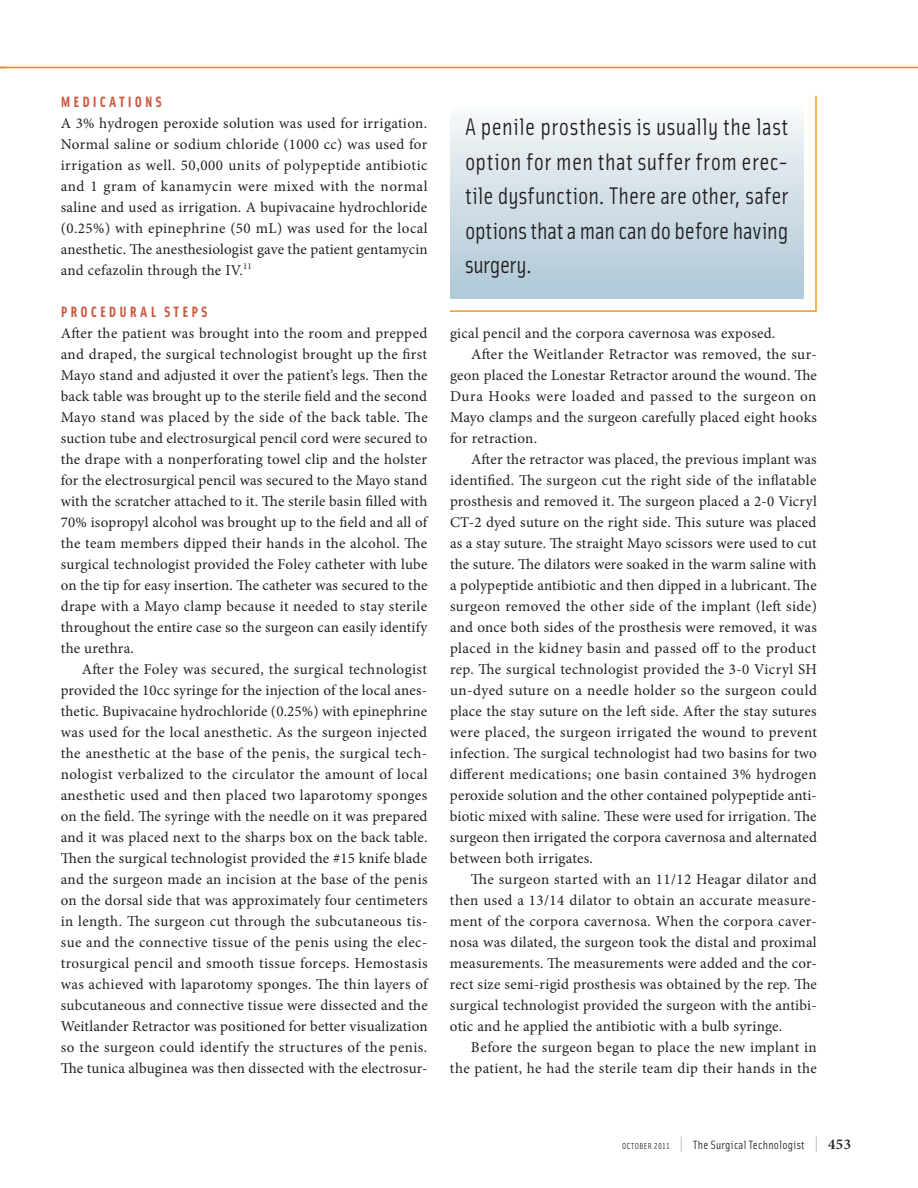
<style>
.page{position:relative;width:918px;height:1188px;background:#fff}
.page>*{position:absolute;margin:0;border:0;box-sizing:border-box;transform-origin:0 0}
.t1{font:24px/34.5px "Solex Regular Lining";letter-spacing:-.005em;color:#231f20;text-align:justify}
.t2{font:15px/21px "Minion Pro";letter-spacing:.015em;color:#231f20;text-align:justify}
.t3{font:15px "Minion Pro";letter-spacing:.035em;color:#231f20}
.t4{font:15px "Minion Pro";letter-spacing:.04em;color:#231f20}
.t5{font:15px "Solex Bold Lining";letter-spacing:.205em;color:#cb583e}
.t6{font:12px "Solex";letter-spacing:.025em;color:#231f20}
.s1{font-family:"Solex Regular Lining";font-size:8.7px}
.s2{font-family:"Solex Regular Lining";font-size:19.5px;color:#939598}
.s3{font-family:"Minion Pro";font-weight:600;font-size:15px}
</style>
<div class="page">
<hr style="left:0;top:67px;width:918px;height:1px;background:#f58025">
<svg style="left:450px;top:95px;width:367px;height:217px"></svg>
<p class="t5" style="left:61px;top:96px;width:103px">MEDICATIONS</p>
<p class="t2" style="left:61px;top:114px;width:369px">A 3% hydrogen peroxide solution was used for irrigation.<br>Normal saline or sodium chloride (1000 cc) was used for irrigation as well. 50,000 units of polypeptide antibiotic and 1 gram of kanamycin were mixed with the normal saline and used as irrigation. A bupivacaine hydrochloride (0.25%) with epinephrine (50 mL) was used for the local anesthetic. The anesthesiologist gave the patient gentamycin and cefazolin through the IV.<sup>11</sup></p>
<p class="t5" style="left:61px;top:306px;width:149px">PROCEDURAL STEPS</p>
<p class="t2" style="left:61px;top:324px;width:368px">After the patient was brought into the room and prepped and draped, the surgical technologist brought up the first Mayo stand and adjusted it over the patient’s legs. Then the back table was brought up to the sterile field and the second Mayo stand was placed by the side of the back table. The suction tube and electrosurgical pencil cord were secured to the drape with a nonperforating towel clip and the holster for the electrosurgical pencil was secured to the Mayo stand with the scratcher attached to it. The sterile basin filled with 70% isopropyl alcohol was brought up to the field and all of the team members dipped their hands in the alcohol. The surgical technologist provided the Foley catheter with lube on the tip for easy insertion. The catheter was secured to the drape with a Mayo clamp because it needed to stay sterile throughout the entire case so the surgeon can easily identify the urethra.</p>
<p class="t2" style="left:61px;top:660px;width:369px;text-indent:21px">After the Foley was secured, the surgical technologist provided the 10cc syringe for the injection of the local anes&shy;thetic. Bupivacaine hydrochloride (0.25%) with epinephrine was used for the local anesthetic. As the surgeon injected the anesthetic at the base of the penis, the surgical tech&shy;nologist verbalized to the circulator the amount of local anesthetic used and then placed two laparotomy sponges on the field. The syringe with the needle on it was prepared and it was placed next to the sharps box on the back table.<br>Then the surgical technologist provided the #15 knife blade and the surgeon made an incision at the base of the penis on the dorsal side that was approximately four centimeters in length. The surgeon cut through the subcutaneous tis&shy;sue and the connective tissue of the penis using the elec&shy;trosurgical pencil and smooth tissue forceps. Hemostasis was achieved with laparotomy sponges. The thin layers of subcutaneous and connective tissue were dissected and the Weitlander Retractor was positioned for better visualization so the surgeon could identify the structures of the penis.<br>The tunica albuginea was then dissected with the electrosur-</p>
<h1 class="t1" style="left:465px;top:111px;width:325px">A penile prosthesis is usually the last option for men that suffer from erec&shy;tile dysfunction. There are other, safer options that a man can do before having surgery.</h1>
<p class="t2" style="left:450px;top:324px;width:327px">gical pencil and the corpora cavernosa was exposed.</p>
<p class="t2" style="left:471px;top:345px;width:347px">After the Weitlander Retractor was removed, the sur-</p>
<p class="t2" style="left:450px;top:366px;width:368px">geon placed the Lonestar Retractor around the wound. The</p>
<p class="t4" style="left:450px;top:390px;width:368px">Dura Hooks were loaded and passed to the surgeon on</p>
<p class="t2" style="left:450px;top:408px;width:368px">Mayo clamps and the surgeon carefully placed eight hooks</p>
<p class="t2" style="left:450px;top:429px;width:89px">for retraction.</p>
<p class="t2" style="left:471px;top:450px;width:347px">After the retractor was placed, the previous implant was</p>
<p class="t2" style="left:450px;top:471px;width:368px">identified. The surgeon cut the right side of the inflatable</p>
<p class="t2" style="left:450px;top:492px;width:368px">prosthesis and removed it. The surgeon placed a 2-0 Vicryl</p>
<p class="t2" style="left:450px;top:513px;width:368px">CT-2 dyed suture on the right side. This suture was placed</p>
<p class="t2" style="left:450px;top:534px;width:368px">as a stay suture. The straight Mayo scissors were used to cut</p>
<p class="t2" style="left:450px;top:555px;width:368px">the suture. The dilators were soaked in the warm saline with</p>
<p class="t2" style="left:450px;top:576px;width:368px">a polypeptide antibiotic and then dipped in a lubricant. The</p>
<p class="t2" style="left:450px;top:597px;width:368px">surgeon removed the other side of the implant (left side)</p>
<p class="t2" style="left:450px;top:618px;width:368px">and once both sides of the prosthesis were removed, it was</p>
<p class="t2" style="left:450px;top:639px;width:368px">placed in the kidney basin and passed off to the product</p>
<p class="t2" style="left:450px;top:660px;width:368px">rep. The surgical technologist provided the 3-0 Vicryl SH</p>
<p class="t3" style="left:450px;top:684px;width:368px">un-dyed suture on a needle holder so the surgeon could</p>
<p class="t2" style="left:450px;top:702px;width:368px">place the stay suture on the left side. After the stay sutures</p>
<p class="t3" style="left:450px;top:726px;width:369px">were placed, the surgeon irrigated the wound to prevent</p>
<p class="t2" style="left:450px;top:744px;width:368px">infection. The surgical technologist had two basins for two</p>
<p class="t3" style="left:450px;top:768px;width:368px">different medications; one basin contained 3% hydrogen</p>
<p class="t2" style="left:450px;top:786px;width:368px">peroxide solution and the other contained polypeptide anti-</p>
<p class="t2" style="left:450px;top:807px;width:368px">biotic mixed with saline. These were used for irrigation. The</p>
<p class="t2" style="left:450px;top:828px;width:369px">surgeon then irrigated the corpora cavernosa and alternated</p>
<p class="t2" style="left:450px;top:849px;width:145px">between both irrigates.</p>
<p class="t2" style="left:471px;top:870px;width:347px">The surgeon started with an 11/12 Heagar dilator and</p>
<p class="t2" style="left:450px;top:891px;width:368px">then used a 13/14 dilator to obtain an accurate measure-</p>
<p class="t2" style="left:450px;top:912px;width:368px">ment of the corpora cavernosa. When the corpora caver-</p>
<p class="t2" style="left:450px;top:933px;width:368px">nosa was dilated, the surgeon took the distal and proximal</p>
<p class="t2" style="left:450px;top:954px;width:368px">measurements. The measurements were added and the cor-</p>
<p class="t2" style="left:450px;top:975px;width:368px">rect size semi-rigid prosthesis was obtained by the rep. The</p>
<p class="t2" style="left:450px;top:996px;width:368px">surgical technologist provided the surgeon with the antibi-</p>
<p class="t2" style="left:450px;top:1017px;width:334px">otic and he applied the antibiotic with a bulb syringe.</p>
<p class="t2" style="left:471px;top:1038px;width:347px">Before the surgeon began to place the new implant in</p>
<p class="t2" style="left:450px;top:1059px;width:368px">the patient, he had the sterile team dip their hands in the</p>
<p class="t6" style="left:622px;top:1140px;width:231px"><span class="s1">OCTOBER 2011</span> <span class="s2">|</span> The Surgical Technologist <span class="s2">|</span> <span class="s3">453</span></p>
</div>
